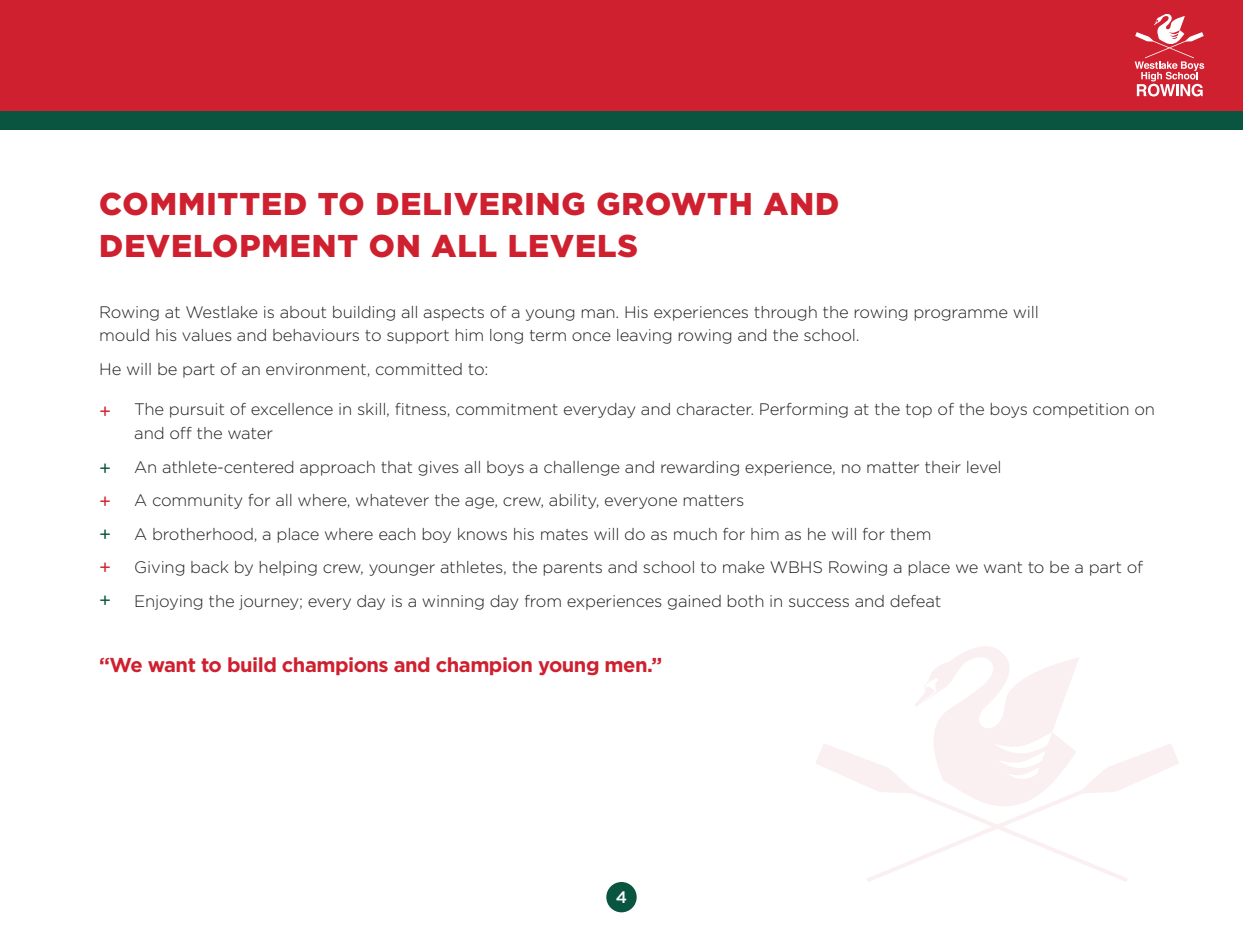
<style>
.page{position:relative;width:1243px;height:945px;background:#fff}
.page>*{position:absolute;margin:0;border:0;box-sizing:border-box;transform-origin:0 0}
.t1{font:900 31.5px/42px "Gotham";letter-spacing:.03em;color:#cf202f}
.body_copy_9_5pt{font:700 20.12px "Gotham";letter-spacing:-.025em;color:#cf202f}
.body_copy_9_5pt-2{font:19.25px "Gotham";color:#cf202f}
.body_copy_9_5pt-3{font:19.25px "Gotham";color:#095540}
.body_copy_9_5pt-4{font:300 16.62px/23.6px "Gotham";letter-spacing:-.01em;color:#231f20}
.t2{font:500 16.62px "Gotham";color:#fff}
</style>
<div class="page">
<svg style="left:816px;top:744px;width:362px;height:138px"></svg>
<svg style="left:914px;top:646px;width:165px;height:168px"></svg>
<div style="left:606px;top:882px;width:30px;height:30px;background:#095540;border-radius:50%"></div>
<div style="left:0;top:82px;width:1242px;height:48px;background:#095540"></div>
<div style="left:0;top:0;width:1242px;height:110px;background:#cf202f"></div>
<svg style="left:1134px;top:14px;width:69px;height:82px"></svg>
<p class="t1" style="left:99px;top:182px;width:741px">COMMITTED TO DELIVERING GROWTH AND<br>DEVELOPMENT ON ALL LEVELS</p>
<p class="body_copy_9_5pt-4" style="left:99px;top:299px;width:941px">Rowing at Westlake is about building all aspects of a young man. His experiences through the rowing programme will mould his values and behaviours to support him long term once leaving rowing and the school.</p>
<p class="body_copy_9_5pt-4" style="left:99px;top:357px;width:391px">He will be part of an environment, committed to:</p>
<p class="body_copy_9_5pt-4" style="left:134px;top:397px;width:1022px">The pursuit of excellence in skill, fitness, commitment everyday and character. Performing at the top of the boys competition on and off the water</p>
<p class="body_copy_9_5pt-4" style="left:134px;top:455px;width:868px">An athlete-centered approach that gives all boys a challenge and rewarding experience, no matter their level</p>
<p class="body_copy_9_5pt-4" style="left:134px;top:488px;width:611px">A community for all where, whatever the age, crew, ability, everyone matters</p>
<p class="body_copy_9_5pt-4" style="left:134px;top:522px;width:798px">A brotherhood, a place where each boy knows his mates will do as much for him as he will for them</p>
<p class="body_copy_9_5pt-4" style="left:134px;top:555px;width:1010px">Giving back by helping crew, younger athletes, the parents and school to make WBHS Rowing a place we want to be a part of</p>
<p class="body_copy_9_5pt-4" style="left:134px;top:589px;width:808px">Enjoying the journey; every day is a winning day from experiences gained both in success and defeat</p>
<p class="body_copy_9_5pt-2" style="left:99px;top:398px;width:14px">+</p>
<p class="body_copy_9_5pt-3" style="left:99px;top:456px;width:14px">+</p>
<p class="body_copy_9_5pt-2" style="left:99px;top:489px;width:14px">+</p>
<p class="body_copy_9_5pt-3" style="left:99px;top:522px;width:14px">+</p>
<p class="body_copy_9_5pt-2" style="left:99px;top:555px;width:14px">+</p>
<p class="body_copy_9_5pt-3" style="left:99px;top:588px;width:14px">+</p>
<p class="body_copy_9_5pt" style="left:99px;top:652px;width:564px">“We want to build champions and champion young men.”</p>
<p class="t2" style="left:615px;top:886px;width:13px">4</p>
</div>
